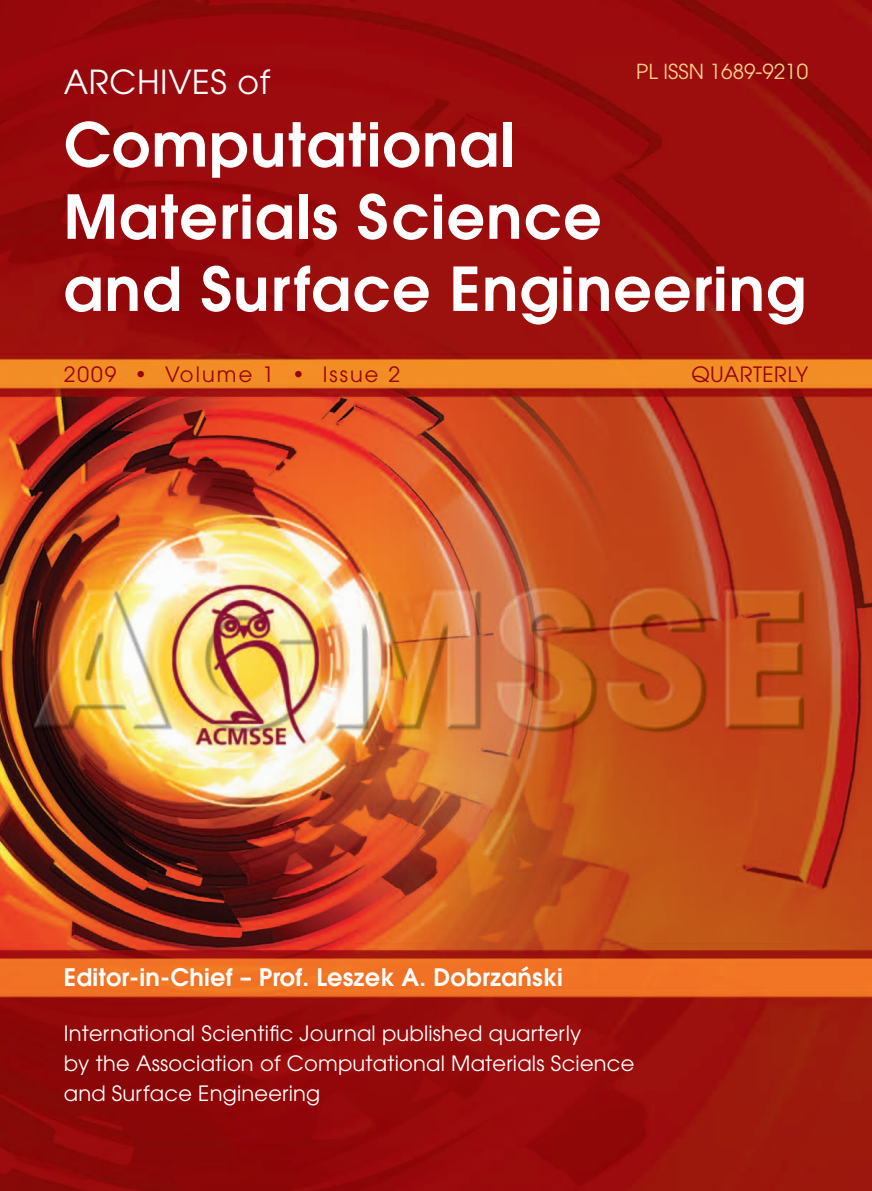
<style>
.page{position:relative;width:872px;height:1191px;background:#fff}
.page>*{position:absolute;margin:0;border:0;box-sizing:border-box;transform-origin:0 0}
.t1{font:600 60.15px "ITC Avant Garde Pro";letter-spacing:.02em;color:#fff}
.t2{font:33px "ITC Avant Garde Pro";letter-spacing:.02em;color:#fff}
.t3{font:600 24px "ITC Avant Garde Pro";letter-spacing:.01em;color:#fff}
.t4{font:21px "ITC Avant Garde Pro";letter-spacing:.01em;color:#fff}
.t5{font:21px "ITC Avant Garde Pro";letter-spacing:.1em;color:#940408}
.t6{font:21px "ITC Avant Garde Pro";letter-spacing:.02em;color:#940408}
.t7{font:20.7px "ITC Avant Garde Pro";color:#fdcf8c}
</style>
<div class="page">
<img style="left:0;top:0;width:872px;height:1191px">
<p class="t7" style="left:636px;top:59px;width:173px">PL ISSN 1689-9210</p>
<p class="t2" style="left:64px;top:62px;width:208px">ARCHIVES of</p>
<p class="t1" style="left:64px;top:105px;width:452px">Computational</p>
<p class="t1" style="left:64px;top:177px;width:539px">Materials Science</p>
<p class="t1" style="left:64px;top:249px;width:743px">and Surface Engineering</p>
<p class="t5" style="left:64px;top:361px;width:338px">2009 • Volume 1 • Issue 2</p>
<p class="t6" style="left:691px;top:361px;width:118px">QUARTERLY</p>
<p class="t3" style="left:64px;top:961px;width:501px">Editor-in-Chief – Prof. Leszek A. Dobrzański</p>
<p class="t4" style="left:64px;top:1020px;width:519px">International Scientific Journal published quarterly</p>
<p class="t4" style="left:64px;top:1050px;width:572px">by the Association of Computational Materials Science</p>
<p class="t4" style="left:64px;top:1080px;width:258px">and Surface Engineering</p>
</div>
